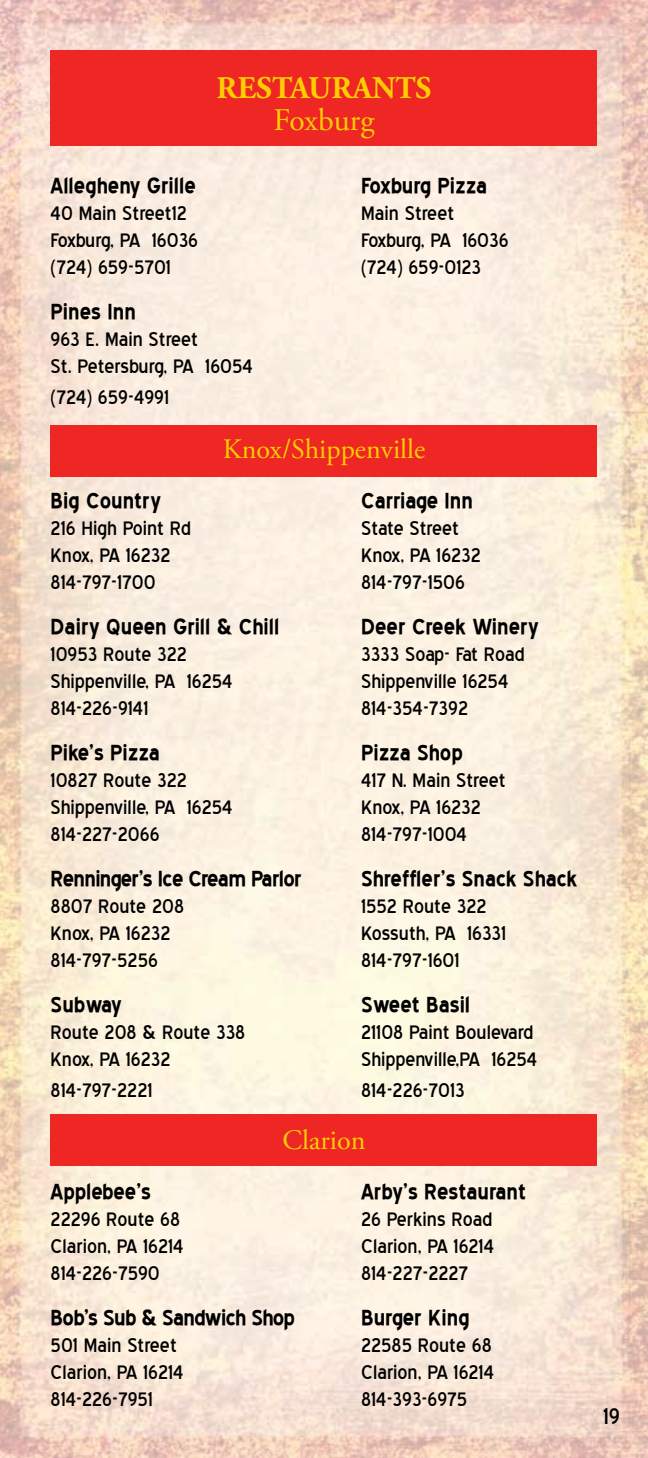
<style>
.page{position:relative;width:648px;height:1458px;background:#fff}
.page>*{position:absolute;margin:0;border:0;box-sizing:border-box;transform-origin:0 0}
.t1{font:700 31.5px "Adobe Garamond Pro";color:#ffce01}
.t2{font:31.5px "Adobe Garamond Pro";color:#ffce01}
.t3{font:28.12px "Adobe Garamond Pro";color:#ffce01}
.t4{font:28.12px "Blue Highway";color:#000}
.t5{font:700 27px "Blue Highway";color:#000}
.t6{font:700 27px "Blue Highway";letter-spacing:-.025em;color:#000}
.t7{font:24.75px/27px "Blue Highway";color:#000}
</style>
<div class="page">
<img style="left:0;top:0;width:648px;height:1458px">
<div style="left:51px;top:1114px;width:546px;height:52px;background:#ee2624"></div>
<div style="left:51px;top:425px;width:546px;height:52px;background:#ee2624"></div>
<div style="left:51px;top:51px;width:546px;height:95px;background:#ee2624"></div>
<p class="t1" style="left:217px;top:70px;width:216px">RESTAURANTS</p>
<p class="t2" style="left:274px;top:101px;width:102px">Foxburg</p>
<p class="t5" style="left:51px;top:173px;width:147px">Allegheny Grille</p>
<p class="t5" style="left:361px;top:173px;width:128px">Foxburg Pizza</p>
<p class="t7" style="left:51px;top:200px;width:138px">40 Main Street12</p>
<p class="t7" style="left:361px;top:200px;width:95px">Main Street</p>
<p class="t7" style="left:51px;top:227px;width:149px">Foxburg, PA 16036</p>
<p class="t7" style="left:361px;top:227px;width:149px">Foxburg, PA 16036</p>
<p class="t7" style="left:51px;top:254px;width:122px">(724) 659-5701</p>
<p class="t7" style="left:361px;top:254px;width:122px">(724) 659-0123</p>
<p class="t5" style="left:51px;top:299px;width:87px">Pines Inn</p>
<p class="t7" style="left:51px;top:326px;width:204px">963 E. Main Street<br>St. Petersburg, PA 16054</p>
<p class="t7" style="left:51px;top:384px;width:120px">(724) 659-4991</p>
<p class="t3" style="left:223px;top:433px;width:204px">Knox/Shippenville</p>
<p class="t5" style="left:51px;top:488px;width:112px">Big Country</p>
<p class="t5" style="left:361px;top:488px;width:113px">Carriage Inn</p>
<p class="t7" style="left:51px;top:515px;width:142px">216 High Point Rd</p>
<p class="t7" style="left:361px;top:515px;width:99px">State Street</p>
<p class="t7" style="left:51px;top:542px;width:121px">Knox, PA 16232</p>
<p class="t7" style="left:361px;top:542px;width:121px">Knox, PA 16232</p>
<p class="t7" style="left:51px;top:569px;width:107px">814-797-1700</p>
<p class="t7" style="left:361px;top:569px;width:105px">814-797-1506</p>
<p class="t5" style="left:51px;top:614px;width:230px">Dairy Queen Grill &amp; Chill</p>
<p class="t5" style="left:361px;top:614px;width:180px">Deer Creek Winery</p>
<p class="t7" style="left:51px;top:641px;width:138px">10953 Route 322</p>
<p class="t7" style="left:361px;top:641px;width:165px">3333 Soap- Fat Road</p>
<p class="t7" style="left:51px;top:668px;width:183px">Shippenville, PA 16254</p>
<p class="t7" style="left:361px;top:668px;width:149px">Shippenville 16254</p>
<p class="t7" style="left:51px;top:695px;width:99px">814-226-9141</p>
<p class="t7" style="left:361px;top:695px;width:108px">814-354-7392</p>
<p class="t5" style="left:51px;top:740px;width:111px">Pike’s Pizza</p>
<p class="t5" style="left:361px;top:740px;width:103px">Pizza Shop</p>
<p class="t7" style="left:51px;top:767px;width:138px">10827 Route 322</p>
<p class="t7" style="left:361px;top:767px;width:146px">417 N. Main Street</p>
<p class="t7" style="left:51px;top:794px;width:183px">Shippenville, PA 16254</p>
<p class="t7" style="left:361px;top:794px;width:121px">Knox, PA 16232</p>
<p class="t7" style="left:51px;top:821px;width:110px">814-227-2066</p>
<p class="t7" style="left:361px;top:821px;width:107px">814-797-1004</p>
<p class="t6" style="left:51px;top:866px;width:253px">Renninger’s Ice Cream Parlor</p>
<p class="t5" style="left:361px;top:866px;width:218px">Shreffler’s Snack Shack</p>
<p class="t7" style="left:51px;top:893px;width:135px">8807 Route 208</p>
<p class="t7" style="left:361px;top:893px;width:127px">1552 Route 322</p>
<p class="t7" style="left:51px;top:920px;width:121px">Knox, PA 16232</p>
<p class="t7" style="left:361px;top:920px;width:147px">Kossuth, PA 16331</p>
<p class="t7" style="left:51px;top:947px;width:109px">814-797-5256</p>
<p class="t7" style="left:361px;top:947px;width:100px">814-797-1601</p>
<p class="t5" style="left:51px;top:992px;width:73px">Subway</p>
<p class="t5" style="left:361px;top:992px;width:111px">Sweet Basil</p>
<p class="t7" style="left:51px;top:1019px;width:196px">Route 208 &amp; Route 338</p>
<p class="t7" style="left:361px;top:1019px;width:174px">21108 Paint Boulevard</p>
<p class="t7" style="left:51px;top:1046px;width:121px">Knox, PA 16232</p>
<p class="t7" style="left:361px;top:1046px;width:178px">Shippenville,PA 16254</p>
<p class="t7" style="left:51px;top:1077px;width:103px">814-797-2221</p>
<p class="t7" style="left:361px;top:1077px;width:105px">814-226-7013</p>
<p class="t3" style="left:283px;top:1123px;width:84px">Clarion</p>
<p class="t5" style="left:51px;top:1179px;width:102px">Applebee’s</p>
<p class="t5" style="left:361px;top:1179px;width:166px">Arby’s Restaurant</p>
<p class="t7" style="left:51px;top:1206px;width:131px">22296 Route 68</p>
<p class="t7" style="left:361px;top:1206px;width:133px">26 Perkins Road</p>
<p class="t7" style="left:51px;top:1233px;width:135px">Clarion, PA 16214</p>
<p class="t7" style="left:361px;top:1233px;width:135px">Clarion, PA 16214</p>
<p class="t7" style="left:51px;top:1260px;width:111px">814-226-7590</p>
<p class="t7" style="left:361px;top:1260px;width:109px">814-227-2227</p>
<p class="t6" style="left:51px;top:1305px;width:246px">Bob’s Sub &amp; Sandwich Shop</p>
<p class="t5" style="left:361px;top:1305px;width:110px">Burger King</p>
<p class="t7" style="left:51px;top:1332px;width:128px">501 Main Street</p>
<p class="t7" style="left:361px;top:1332px;width:132px">22585 Route 68</p>
<p class="t7" style="left:51px;top:1359px;width:135px">Clarion, PA 16214</p>
<p class="t7" style="left:361px;top:1359px;width:135px">Clarion, PA 16214</p>
<p class="t7" style="left:51px;top:1386px;width:104px">814-226-7951</p>
<p class="t7" style="left:361px;top:1386px;width:108px">814-393-6975</p>
<p class="t4" style="left:603px;top:1404px;width:18px">19</p>
</div>
